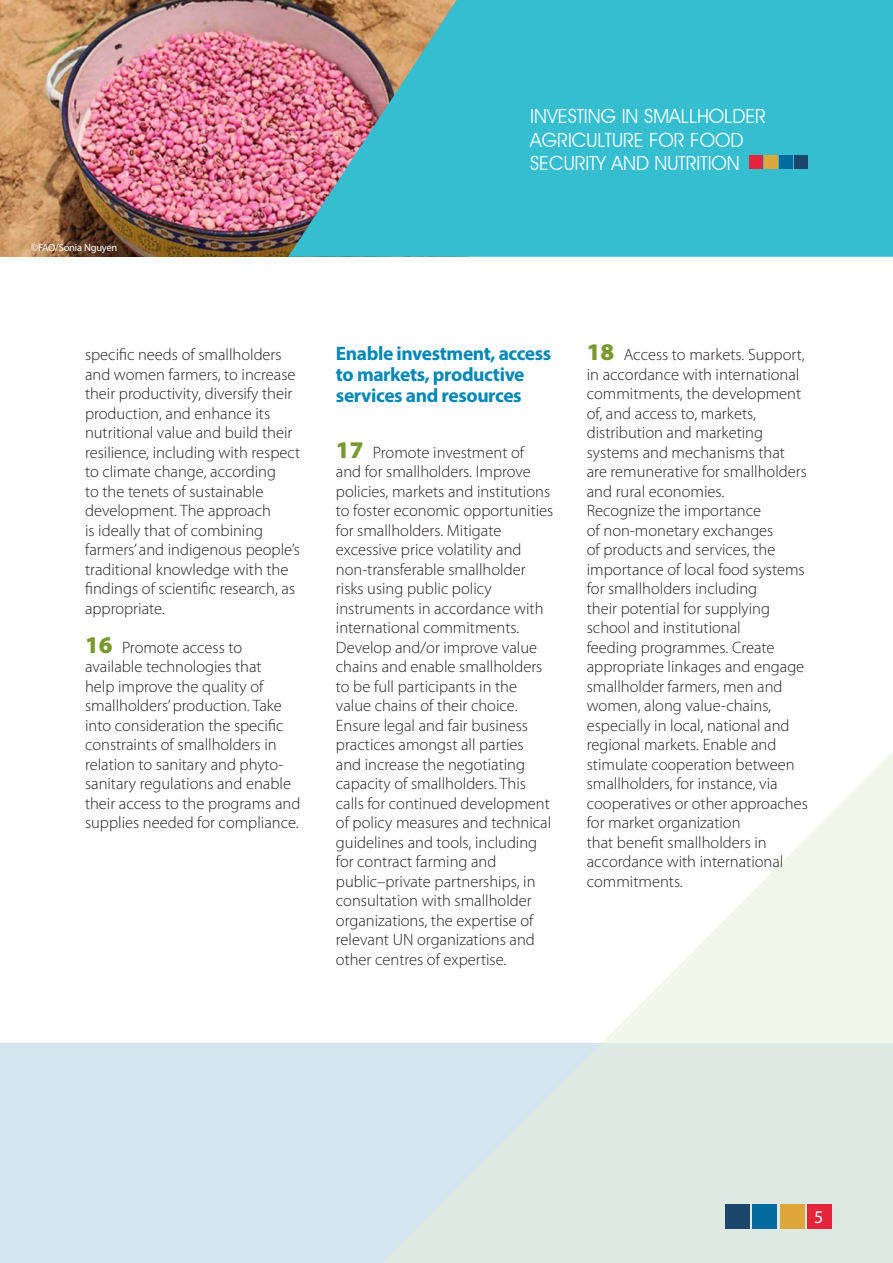
<style>
.page{position:relative;width:893px;height:1263px;background:#fff}
.page>*{position:absolute;margin:0;border:0;box-sizing:border-box;transform-origin:0 0}
.t1{font:700 19.5px/21px "Myriad Pro";letter-spacing:-.02em;color:#0088b4}
.t2{font:19.5px/23.4px "Avant Garde IT Cby BT";color:#fff}
.t3{font:18px "Myriad Pro";color:#fff}
.t4{font:300 16.5px/19.5px "Myriad Pro";color:#231f20}
.t5{font:10.5px "Myriad Pro";letter-spacing:-.02em;color:#fff}
.s1{font-weight:900;font-size:24px;color:#799930}
</style>
<div class="page">
<div style="left:0;top:1043px;width:893px;height:220px;background:#d6e6f1"></div>
<svg style="left:383px;top:752px;width:510px;height:511px"></svg>
<div style="left:780px;top:1204px;width:24px;height:24px;background:#dea63b"></div>
<div style="left:752px;top:1204px;width:25px;height:24px;background:#00699e"></div>
<div style="left:725px;top:1204px;width:24px;height:24px;background:#1a476b"></div>
<div style="left:807px;top:1204px;width:24px;height:24px;background:#e6243b"></div>
<img style="left:1px;top:0;width:287px;height:256px">
<img style="left:0;top:0;width:1px;height:257px">
<svg style="left:288px;top:0;width:605px;height:257px;background:#49b3c3"></svg>
<div style="left:764px;top:155px;width:14px;height:14px;background:#dea63b"></div>
<div style="left:780px;top:155px;width:13px;height:14px;background:#00699e"></div>
<div style="left:795px;top:155px;width:13px;height:14px;background:#1a476b"></div>
<div style="left:749px;top:155px;width:14px;height:14px;background:#e6243b"></div>
<p class="t5" style="left:31px;top:241px;width:88px">©FAO/Sonia Nguyen</p>
<p class="t4" style="left:85px;top:345px;width:217px">specific needs of smallholders and women farmers, to increase their productivity, diversify their production, and enhance its nutritional value and build their resilience, including with respect to climate change, according<br>to the tenets of sustainable development. The approach<br>is ideally that of combining farmers’ and indigenous people’s traditional knowledge with the findings of scientific research, as appropriate.</p>
<p class="t4" style="left:85px;top:637px;width:217px"><span class="s1">16</span> Promote access to available technologies that<br>help improve the quality of smallholders’ production. Take into consideration the specific constraints of smallholders in relation to sanitary and phyto&shy;sanitary regulations and enable their access to the programs and supplies needed for compliance.</p>
<p class="t2" style="left:530px;top:104px;width:237px">INVESTING IN SMALLHOLDER<br>AGRICULTURE FOR FOOD<br>SECURITY AND NUTRITION</p>
<p class="t1" style="left:336px;top:342px;width:217px">Enable investment, access to markets, productive services and resources</p>
<p class="t4" style="left:336px;top:442px;width:219px"><span class="s1">17</span> Promote investment of and for smallholders. Improve policies, markets and institutions to foster economic opportunities for smallholders. Mitigate excessive price volatility and non-transferable smallholder risks using public policy instruments in accordance with international commitments.<br>Develop and/or improve value chains and enable smallholders to be full participants in the value chains of their choice.<br>Ensure legal and fair business practices amongst all parties<br>and increase the negotiating capacity of smallholders. This calls for continued development of policy measures and technical guidelines and tools, including for contract farming and public–private partnerships, in consultation with smallholder organizations, the expertise of relevant UN organizations and other centres of expertise.</p>
<p class="t4" style="left:587px;top:345px;width:223px"><span class="s1">18</span> Access to markets. Support, in accordance with international commitments, the development of, and access to, markets, distribution and marketing systems and mechanisms that are remunerative for smallholders and rural economies.<br>Recognize the importance<br>of non-monetary exchanges<br>of products and services, the importance of local food systems for smallholders including<br>their potential for supplying school and institutional<br>feeding programmes. Create appropriate linkages and engage smallholder farmers, men and women, along value-chains, especially in local, national and regional markets. Enable and stimulate cooperation between smallholders, for instance, via cooperatives or other approaches for market organization<br>that benefit smallholders in accordance with international commitments.</p>
<p class="t3" style="left:814px;top:1206px;width:11px">5</p>
</div>
